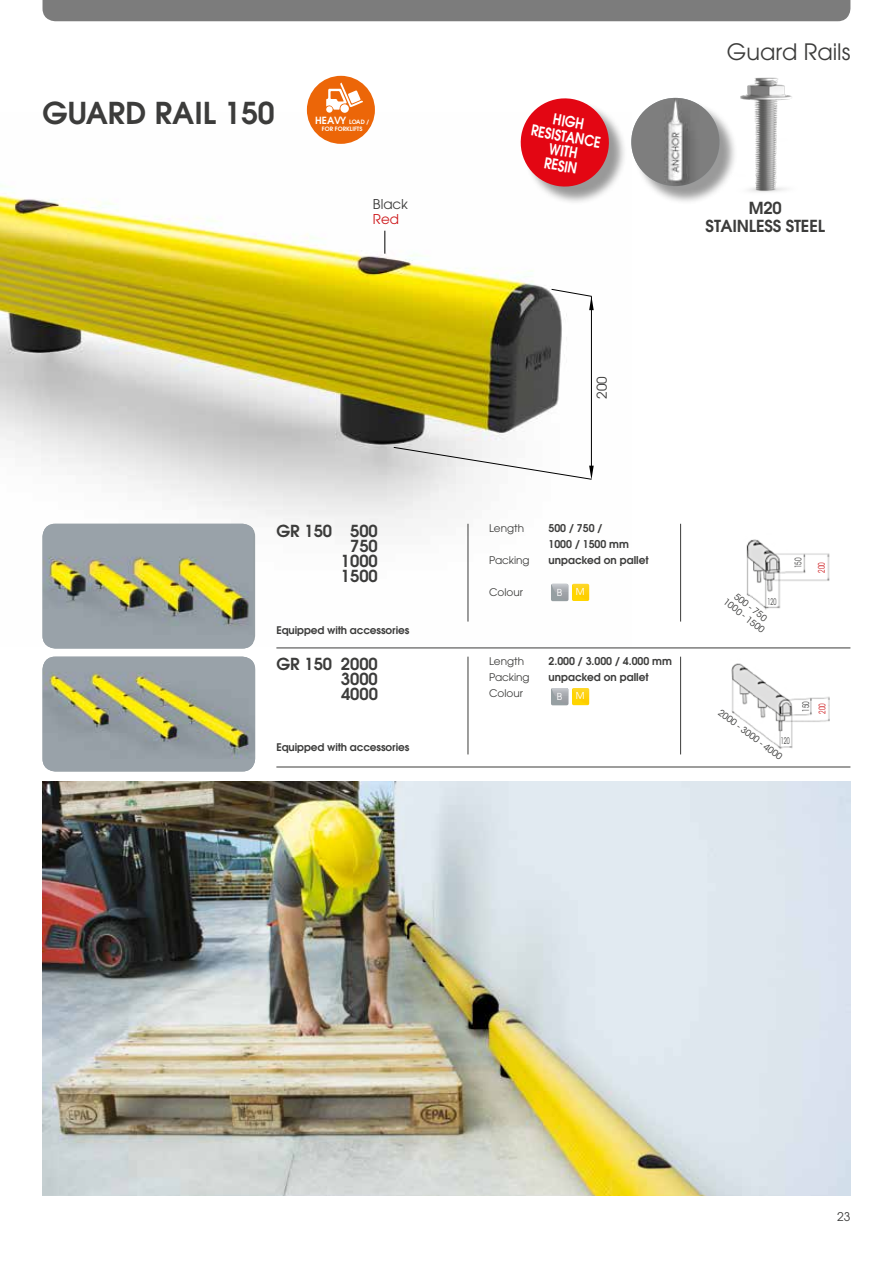
<style>
.page{position:relative;width:893px;height:1263px;background:#fff}
.page>*{position:absolute;margin:0;border:0;box-sizing:border-box;transform-origin:0 0}
.t1{font:600 30px "Avant Garde";color:#3c3c3b}
.t2{font:22.5px "Avant Garde";color:#3c3c3b}
.t3{font:600 16.5px/15px "Avant Garde";color:#3c3c3b;text-align:center}
.t4{font:600 15px/15px "Avant Garde";color:#fff;text-align:center;scale:.85 1}
.t5{font:13.5px "Avant Garde";color:#3c3c3b}
.t6{font:13.5px "Avant Garde";color:#cd171a}
.t7{font:12px "Avant Garde";color:#3c3c3b}
.t8{font:600 10.65px/16px "Avant Garde";color:#3c3c3b}
.t9{font:600 10.5px "Avant Garde";letter-spacing:-.01em;color:#3c3c3b}
.t10{font:10.5px "Avant Garde";color:#3c3c3b}
.t11{font:600 9.9px "Avant Garde";color:#fff}
.t12{font:9.6px "Avant Garde";color:#fff}
.t13{font:9.45px "ITC Avant Garde Std";color:#fff}
.t14{font:9px/10.5px "ITC Avant Garde Std";color:#3c3c3b;text-align:center}
.t15{font:9px "Avant Garde";color:#3c3c3b;scale:.6 1}
.t16{font:9px "Avant Garde";color:#3c3c3b;scale:.7 1}
.t17{font:9px "Avant Garde";color:#cd171a;scale:.7 1}
.t18{font:600 5.85px "Avant Garde";color:#fff}
.s1{font-size:5.85px}
</style>
<div class="page">
<img style="left:0;top:116px;width:594px;height:527px">
<div style="left:523px;top:101px;width:104px;height:104px;background:#000;opacity:.4"></div>
<svg style="left:517px;top:98px;width:95px;height:92px"></svg>
<div style="left:634px;top:100px;width:104px;height:104px;background:#000;opacity:.4"></div>
<img style="left:631px;top:98px;width:88px;height:88px;border-radius:44px">
<div style="left:43px;top:0;width:807px;height:21px;background:#7c7c7c"></div>
<img style="left:43px;top:524px;width:210px;height:124px">
<img style="left:43px;top:657px;width:212px;height:114px">
<hr style="left:680px;top:524px;width:1px;height:97px;background:#3c3c3b">
<hr style="left:680px;top:657px;width:1px;height:97px;background:#3c3c3b">
<hr style="left:468px;top:524px;width:1px;height:97px;background:#3c3c3b">
<hr style="left:468px;top:657px;width:1px;height:97px;background:#3c3c3b">
<hr style="left:276px;top:647px;width:574px;height:1px;background:#3c3c3b">
<hr style="left:276px;top:767px;width:574px;height:1px;background:#3c3c3b">
<img style="left:746px;top:539px;width:84px;height:71px">
<img style="left:696px;top:647px;width:155px;height:102px">
<svg style="left:385px;top:231px;width:1px;height:23px"></svg>
<hr style="left:591px;top:296px;width:1px;height:177px;background:#000">
<svg style="left:551px;top:289px;width:43px;height:21px"></svg>
<svg style="left:393px;top:447px;width:201px;height:33px"></svg>
<img style="left:43px;top:781px;width:807px;height:415px">
<img style="left:721px;top:77px;width:71px;height:127px">
<div style="left:572px;top:584px;width:17px;height:17px;background:#ffd500;border-radius:2px"></div>
<img style="left:573px;top:584px;width:16px;height:9px">
<div style="left:572px;top:688px;width:17px;height:17px;background:#ffd500;border-radius:2px"></div>
<img style="left:573px;top:688px;width:16px;height:9px">
<div style="left:551px;top:584px;width:17px;height:17px;background:#969fa2;border-radius:2px"></div>
<img style="left:552px;top:584px;width:16px;height:10px">
<div style="left:551px;top:688px;width:17px;height:17px;background:#969fa2;border-radius:2px"></div>
<img style="left:552px;top:688px;width:16px;height:17px">
<div style="left:307px;top:76px;width:68px;height:68px;background:#ec6608;border-radius:50%"></div>
<div style="left:340px;top:104px;width:9px;height:9px;background:#fff;border-radius:50%"></div>
<svg style="left:326px;top:83px;width:37px;height:27px"></svg>
<svg style="left:326px;top:106px;width:7px;height:7px"></svg>
<h1 class="t1" style="left:43px;top:94px;width:234px">GUARD RAIL 150</h1>
<p class="t11" style="left:315px;top:114px;width:56px">HEAVY <span class="s1">LOAD /</span></p>
<p class="t18" style="left:322px;top:125px;width:42px">FOR FORKLIFTS</p>
<p class="t5" style="left:373px;top:196px;width:36px">Black</p>
<p class="t6" style="left:373px;top:211px;width:28px">Red</p>
<h3 class="t3" style="left:276px;top:523px;width:103px;text-align:right">GR 150 500<br>750<br>1000<br>1500</h3>
<p class="t9" style="left:276px;top:623px;width:134px">Equipped with accessories</p>
<h3 class="t3" style="left:341px;top:656px;width:39px;text-align:justify;text-indent:-64px">GR 150 2000<br>3000<br>4000</h3>
<p class="t9" style="left:276px;top:740px;width:134px">Equipped with accessories</p>
<h3 class="t4" style="left:535px;top:108px;width:84px;rotate:10deg">HIGH<br>RESISTANCE<br>WITH<br>RESIN</h3>
<h2 class="t2" style="left:727px;top:39px;width:125px">Guard Rails</h2>
<h3 class="t3" style="left:706px;top:198px;width:121px;line-height:18px">M20<br>STAINLESS STEEL</h3>
<p class="t5" style="left:594px;top:399px;width:24px;rotate:-90deg">200</p>
<p class="t10" style="left:489px;top:522px;width:37px">Length</p>
<p class="t8" style="left:549px;top:520px;width:82px">500 / 750 /<br>1000 / 1500 mm</p>
<p class="t10" style="left:489px;top:554px;width:42px">Packing</p>
<p class="t8" style="left:549px;top:552px;width:102px">unpacked on pallet</p>
<p class="t10" style="left:489px;top:586px;width:35px">Colour</p>
<p class="t13" style="left:576px;top:586px;width:10px">M</p>
<p class="t12" style="left:557px;top:586px;width:7px">B</p>
<p class="t10" style="left:489px;top:655px;width:37px">Length</p>
<p class="t8" style="left:549px;top:653px;width:125px">2.000 / 3.000 / 4.000 mm</p>
<p class="t10" style="left:489px;top:671px;width:42px">Packing</p>
<p class="t8" style="left:549px;top:669px;width:102px">unpacked on pallet</p>
<p class="t10" style="left:489px;top:687px;width:35px">Colour</p>
<p class="t13" style="left:576px;top:690px;width:10px">M</p>
<p class="t12" style="left:557px;top:690px;width:7px">B</p>
<p class="t14" style="left:734px;top:588px;width:51px;rotate:38deg">500 - 750<br>1000 - 1500</p>
<p class="t15" style="left:767px;top:596px;width:16px">120</p>
<p class="t16" style="left:793px;top:568px;width:16px;rotate:-90deg">150</p>
<p class="t17" style="left:816px;top:573px;width:16px;rotate:-90deg">200</p>
<p class="t14" style="left:722px;top:707px;width:79px;rotate:37deg">2000 - 3000 - 4000</p>
<p class="t15" style="left:781px;top:735px;width:16px">120</p>
<p class="t16" style="left:800px;top:712px;width:16px;rotate:-90deg">150</p>
<p class="t17" style="left:817px;top:714px;width:16px;rotate:-90deg">200</p>
<p class="t7" style="left:837px;top:1210px;width:15px">23</p>
</div>
